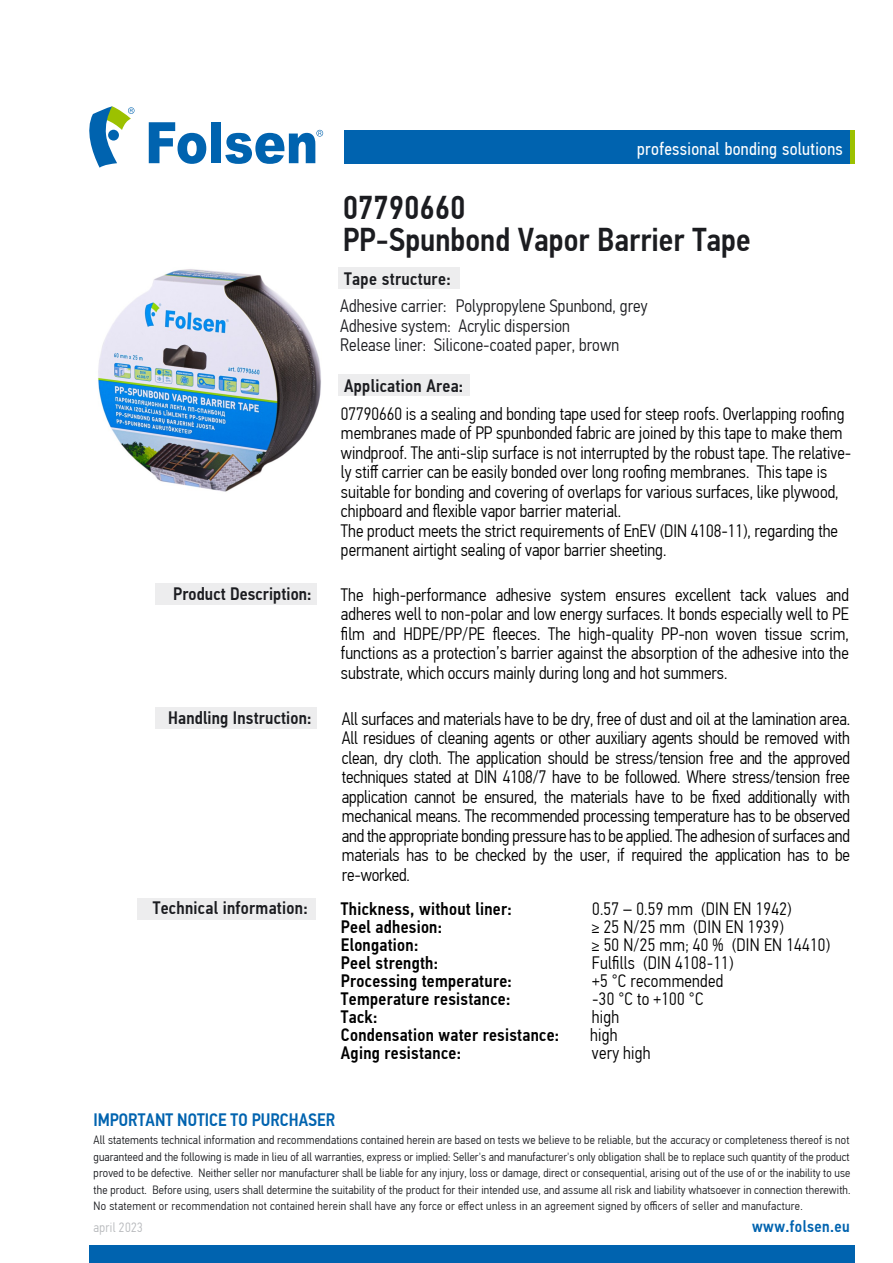
<style>
.page{position:relative;width:893px;height:1263px;background:#fff}
.page>*{position:absolute;margin:0;border:0;box-sizing:border-box;transform-origin:0 0}
.t1{font:500 33px/31.5px "PF Din Text Cond Pro";color:#1b1c20}
.t2{font:300 18px/19.5px "PF Din Text Cond Pro";color:#000;text-align:justify}
.t3{font:500 18px "PF Din Text Cond Pro";letter-spacing:.015em;color:#000}
.t4{font:300 18px/19.5px "PF Din Text Cond Pro";letter-spacing:.005em;color:#1b1c20}
.t5{font:500 18px "PF Din Text Cond Pro";letter-spacing:.015em;color:#1b1c20}
.t6{font:18px "PF Din Text Cond Pro";letter-spacing:.015em;color:#fff}
.t7{font:500 18px "PF Din Text Cond Pro";color:#0063af}
.t8{font:500 16.5px "PF Din Text Cond Pro";letter-spacing:.025em;color:#0063af}
.t9{font:300 13.5px "PF Din Text Cond Pro";letter-spacing:.025em;color:#b7b9bc}
.t10{font:300 12px/16.5px "PF Din Text Cond Pro";letter-spacing:.025em;color:#1b1c20;text-align:justify;scale:1.04 1}
</style>
<div class="page">
<div style="left:338px;top:268px;width:121px;height:21px;background:#ededee"></div>
<div style="left:338px;top:375px;width:132px;height:21px;background:#ededee"></div>
<div style="left:155px;top:583px;width:161px;height:21px;background:#ededee"></div>
<div style="left:137px;top:898px;width:179px;height:21px;background:#ededee"></div>
<div style="left:211px;top:122px;width:10px;height:41px;background:#0063af"></div>
<svg style="left:149px;top:122px;width:57px;height:42px"></svg>
<svg style="left:225px;top:130px;width:98px;height:34px"></svg>
<svg style="left:89px;top:106px;width:45px;height:62px"></svg>
<div style="left:108px;top:130px;width:11px;height:11px;background:#0063af;border-radius:50%"></div>
<div style="left:344px;top:130px;width:506px;height:33px;background:#0063af"></div>
<div style="left:850px;top:130px;width:5px;height:33px;background:#9cc100"></div>
<div style="left:155px;top:708px;width:161px;height:21px;background:#ededee"></div>
<div style="left:89px;top:1245px;width:766px;height:18px;background:#0063af"></div>
<img style="left:98px;top:269px;width:223px;height:223px">
<p class="t6" style="left:637px;top:138px;width:207px">professional bonding solutions</p>
<h1 class="t1" style="left:343px;top:193px;width:410px">07790660<br>PP-Spunbond Vapor Barrier Tape</h1>
<p class="t5" style="left:344px;top:268px;width:108px">Tape structure:</p>
<p class="t4" style="left:340px;top:296px;width:309px">Adhesive carrier: Polypropylene Spunbond, grey<br>Adhesive system: Acrylic dispersion<br>Release liner: Silicone-coated paper, brown</p>
<p class="t5" style="left:344px;top:375px;width:121px">Application Area:</p>
<p class="t2" style="left:341px;top:404px;width:512px;text-align:left">07790660 is a sealing and bonding tape used for steep roofs. Overlapping roofing membranes made of PP spunbonded fabric are joined by this tape to make them windproof. The anti-slip surface is not interrupted by the robust tape. The relative&shy;ly stiff carrier can be easily bonded over long roofing membranes. This tape is suitable for bonding and covering of overlaps for various surfaces, like plywood, chipboard and flexible vapor barrier material.<br>The product meets the strict requirements of EnEV (DIN 4108-11), regarding the permanent airtight sealing of vapor barrier sheeting.</p>
<p class="t5" style="left:173px;top:583px;width:140px">Product Description:</p>
<p class="t2" style="left:341px;top:585px;width:510px">The high-performance adhesive system ensures excellent tack values and adheres well to non-polar and low energy surfaces. It bonds especially well to PE film and HDPE/PP/PE fleeces. The high-quality PP-non woven tissue scrim, functions as a protection’s barrier against the absorption of the adhesive into the substrate, which occurs mainly during long and hot summers.</p>
<p class="t5" style="left:168px;top:707px;width:145px">Handling Instruction:</p>
<p class="t2" style="left:342px;top:709px;width:510px">All surfaces and materials have to be dry, free of dust and oil at the lamination area.<br>All residues of cleaning agents or other auxiliary agents should be removed with clean, dry cloth. The application should be stress/tension free and the approved techniques stated at DIN 4108/7 have to be followed. Where stress/tension free application cannot be ensured, the materials have to be fixed additionally with mechanical means. The recommended processing temperature has to be observed and the appropriate bonding pressure has to be applied. The adhesion of surfaces and materials has to be checked by the user, if required the application has to be re-worked.</p>
<p class="t5" style="left:153px;top:897px;width:157px">Technical information:</p>
<p class="t3" style="left:341px;top:898px;width:172px">Thickness, without liner:</p>
<p class="t2" style="left:592px;top:899px;width:201px">0.57 – 0.59 mm (DIN EN 1942)</p>
<p class="t3" style="left:341px;top:916px;width:103px">Peel adhesion:</p>
<p class="t2" style="left:592px;top:917px;width:193px">≥ 25 N/25 mm (DIN EN 1939)</p>
<p class="t3" style="left:341px;top:934px;width:79px">Elongation:</p>
<p class="t2" style="left:592px;top:935px;width:240px">≥ 50 N/25 mm; 40 % (DIN EN 14410)</p>
<p class="t3" style="left:341px;top:952px;width:99px">Peel strength:</p>
<p class="t2" style="left:592px;top:953px;width:143px">Fulfills (DIN 4108-11)</p>
<p class="t3" style="left:341px;top:970px;width:172px">Processing temperature:</p>
<p class="t2" style="left:592px;top:971px;width:133px">+5 °C recommended</p>
<p class="t3" style="left:341px;top:988px;width:171px">Temperature resistance:</p>
<p class="t2" style="left:592px;top:989px;width:113px">-30 °C to +100 °C</p>
<p class="t3" style="left:341px;top:1006px;width:38px">Tack:</p>
<p class="t2" style="left:592px;top:1007px;width:29px">high</p>
<p class="t3" style="left:341px;top:1024px;width:220px">Condensation water resistance:</p>
<p class="t2" style="left:590px;top:1025px;width:29px">high</p>
<p class="t3" style="left:341px;top:1042px;width:122px">Aging resistance:</p>
<p class="t2" style="left:592px;top:1043px;width:60px">very high</p>
<p class="t7" style="left:94px;top:1109px;width:243px">IMPORTANT NOTICE TO PURCHASER</p>
<p class="t10" style="left:94px;top:1132px;width:729px">All statements technical information and recommendations contained herein are based on tests we believe to be reliable, but the accuracy or completeness thereof is not guaranteed and the following is made in lieu of all warranties, express or implied: Seller's and manufacturer's only obligation shall be to replace such quantity of the product proved to be defective. Neither seller nor manufacturer shall be liable for any injury, loss or damage, direct or consequential, arising out of the use of or the inability to use the product. Before using, users shall determine the suitability of the product for their intended use, and assume all risk and liability whatsoever in connection therewith.<br>No statement or recommendation not contained herein shall have any force or effect unless in an agreement signed by officers of seller and manufacture.</p>
<p class="t9" style="left:94px;top:1219px;width:51px">april 2023</p>
<p class="t8" style="left:752px;top:1216px;width:99px">www.folsen.eu</p>
</div>
